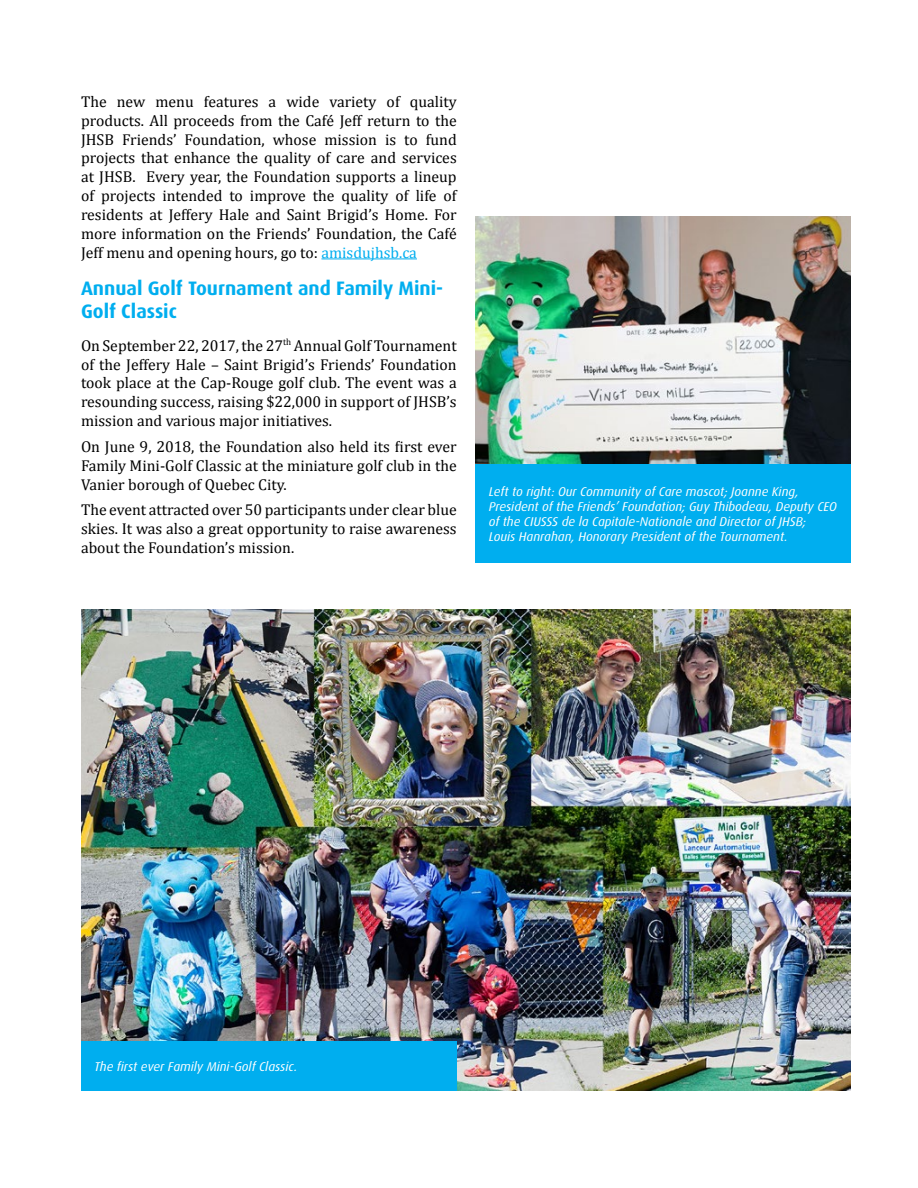
<style>
.page{position:relative;width:918px;height:1188px;background:#fff}
.page>*{position:absolute;margin:0;border:0;box-sizing:border-box;transform-origin:0 0}
.titre_2{font:700 19.5px/23.4px "Dax";color:#00aeef}
.texte_courant{font:15.75px/18.9px "Cambria";color:#000;text-align:justify}
.bas_de_vignette{font:italic 12.75px/15.3px "Dax";color:#fff}
.s1{color:#00aeef}
</style>
<div class="page">
<img style="left:475px;top:216px;width:375px;height:248px">
<div style="left:475px;top:464px;width:375px;height:99px;background:#00aeef"></div>
<img style="left:81px;top:610px;width:769px;height:481px">
<div style="left:81px;top:1041px;width:376px;height:50px;background:#00aeef"></div>
<hr style="left:321px;top:258px;width:96px;height:1px;background:#00aeef">
<p class="texte_courant" style="left:81px;top:92px;width:377px">The new menu features a wide variety of quality products. All proceeds from the Café Jeff return to the JHSB Friends’ Foundation, whose mission is to fund projects that enhance the quality of care and services at JHSB. Every year, the Foundation supports a lineup of projects intended to improve the quality of life of residents at Jeffery Hale and Saint Brigid’s Home. For more information on the Friends’ Foundation, the Café Jeff menu and opening hours, go to: <span class="s1">amisdujhsb.ca</span></p>
<p class="titre_2" style="left:81px;top:277px;width:364px">Annual Golf Tournament and Family Mini-<br>Golf Classic</p>
<p class="texte_courant" style="left:81px;top:336px;width:377px">On September 22, 2017, the 27<sup>th</sup> Annual Golf Tournament of the Jeffery Hale – Saint Brigid’s Friends’ Foundation took place at the Cap-Rouge golf club. The event was a resounding success, raising $22,000 in support of JHSB’s mission and various major initiatives.</p>
<p class="texte_courant" style="left:81px;top:437px;width:377px">On June 9, 2018, the Foundation also held its first ever Family Mini-Golf Classic at the miniature golf club in the Vanier borough of Quebec City.</p>
<p class="texte_courant" style="left:81px;top:500px;width:377px">The event attracted over 50 participants under clear blue skies. It was also a great opportunity to raise awareness about the Foundation’s mission.</p>
<p class="bas_de_vignette" style="left:489px;top:484px;width:350px">Left to right: Our Community of Care mascot; Joanne King, President of the Friends’ Foundation; Guy Thibodeau, Deputy CEO of the CIUSSS de la Capitale-Nationale and Director of JHSB;<br>Louis Hanrahan, Honorary President of the Tournament.</p>
<p class="bas_de_vignette" style="left:94px;top:1059px;width:204px">The first ever Family Mini-Golf Classic.</p>
</div>
